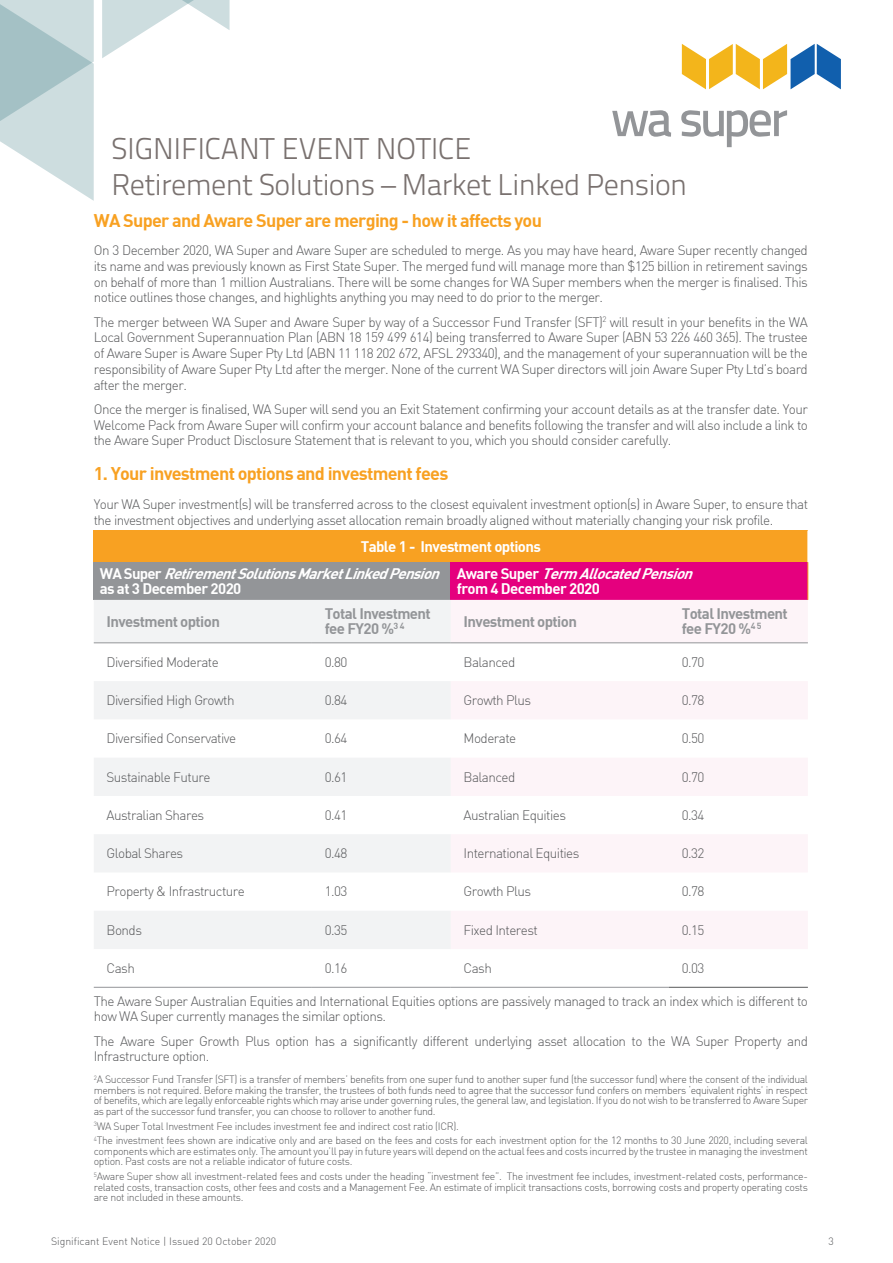
<style>
.page{position:relative;width:893px;height:1263px;background:#fff}
.page>*{position:absolute;margin:0;border:0;box-sizing:border-box;transform-origin:0 0}
.t1{font:300 30px "Titillium Text 22 L";letter-spacing:-.02em;color:#79716f}
.t2{font:300 30px "Titillium Text 22 L";color:#79716f}
.Yellow_heading{font:700 18px "DI Nbek";letter-spacing:-.04em;color:#f8a122}
.t3{font:700 15px/15px "DI Nbek";letter-spacing:-.04em;color:#939598}
.t4{font:700 15px/15px "DI Nbek";letter-spacing:-.04em;color:#fff}
.t5{font:italic 700 15px/15px "DI Nbek";color:#fff}
.Yellow_heading-2{font:300 13.5px/15.8px "DI Nbek";letter-spacing:-.04em;color:#57585a;text-align:justify}
.t6{font:300 10.5px/10.5px "DI Nbek";letter-spacing:-.03em;color:#57585a;text-align:justify}
.t7{font:300 10.5px "DI Nbek";color:#57585a}
.s1{font-style:normal}
.s2{font-style:italic}
</style>
<div class="page">
<div style="left:94px;top:531px;width:714px;height:31px;background:#f8a122"></div>
<div style="left:94px;top:562px;width:357px;height:38px;background:#939598"></div>
<div style="left:451px;top:562px;width:357px;height:38px;background:#e5007e"></div>
<svg style="left:94px;top:600px;width:357px;height:349px;fill:#f2f3f4"></svg>
<svg style="left:451px;top:600px;width:357px;height:349px;fill:#fdf4f8"></svg>
<hr style="left:808px;top:562px;width:1px;height:38px;background:#f8a122">
<hr style="left:94px;top:987px;width:218px;height:1px;background:#939598">
<hr style="left:312px;top:987px;width:139px;height:1px;background:#939598">
<hr style="left:451px;top:987px;width:218px;height:1px;background:#939598">
<hr style="left:669px;top:987px;width:139px;height:1px;background:#57585a">
<hr style="left:94px;top:643px;width:218px;height:1px;background:#939598">
<hr style="left:312px;top:643px;width:139px;height:1px;background:#939598">
<hr style="left:451px;top:643px;width:218px;height:1px;background:#939598">
<hr style="left:669px;top:643px;width:139px;height:1px;background:#939598">
<svg style="left:0;top:0;width:94px;height:201px;background:#c8dadc"></svg>
<svg style="left:102px;top:0;width:128px;height:58px"></svg>
<svg style="left:612px;top:110px;width:59px;height:27px"></svg>
<svg style="left:681px;top:110px;width:106px;height:37px"></svg>
<svg style="left:682px;top:44px;width:159px;height:45px"></svg>
<p class="t2" style="left:112px;top:126px;width:361px">SIGNIFICANT EVENT NOTICE</p>
<p class="t1" style="left:112px;top:162px;width:577px">Retirement Solutions – Market Linked Pension</p>
<p class="Yellow_heading" style="left:94px;top:208px;width:450px">WA Super and Aware Super are merging - how it affects you</p>
<p class="Yellow_heading-2" style="left:94px;top:242px;width:716px">On 3 December 2020, WA Super and Aware Super are scheduled to merge. As you may have heard, Aware Super recently changed its name and was previously known as First State Super. The merged fund will manage more than $125 billion in retirement savings on behalf of more than 1 million Australians. There will be some changes for WA Super members when the merger is finalised. This notice outlines those changes, and highlights anything you may need to do prior to the merger.</p>
<p class="Yellow_heading-2" style="left:94px;top:314px;width:716px">The merger between WA Super and Aware Super by way of a Successor Fund Transfer (SFT)<sup>2</sup> will result in your benefits in the WA Local Government Superannuation Plan (ABN 18 159 499 614) being transferred to Aware Super (ABN 53 226 460 365). The trustee of Aware Super is Aware Super Pty Ltd (ABN 11 118 202 672, AFSL 293340), and the management of your superannuation will be the responsibility of Aware Super Pty Ltd after the merger. None of the current WA Super directors will join Aware Super Pty Ltd’s board after the merger.</p>
<p class="Yellow_heading-2" style="left:94px;top:401px;width:716px">Once the merger is finalised, WA Super will send you an Exit Statement confirming your account details as at the transfer date. Your Welcome Pack from Aware Super will confirm your account balance and benefits following the transfer and will also include a link to the Aware Super Product Disclosure Statement that is relevant to you, which you should consider carefully.</p>
<p class="Yellow_heading" style="left:94px;top:462px;width:356px">1. Your investment options and investment fees</p>
<p class="Yellow_heading-2" style="left:94px;top:496px;width:716px">Your WA Super investment(s) will be transferred across to the closest equivalent investment option(s) in Aware Super, to ensure that the investment objectives and underlying asset allocation remain broadly aligned without materially changing your risk profile.</p>
<p class="t4" style="left:361px;top:538px;width:182px">Table 1 - Investment options</p>
<p class="t5" style="left:100px;top:565px;width:347px"><span class="s1">W A S u p e r</span> RetirementSolutionsMarketLinkedPension <span class="s1">as at 3 December 2020</span></p>
<p class="t4" style="left:457px;top:565px;width:243px">A w a r e S u p e r <span class="s2">TermAllocatedPension </span>from 4 December 2020</p>
<p class="t3" style="left:107px;top:613px;width:115px">Investment option</p>
<p class="t3" style="left:325px;top:606px;width:108px">Total Investment fee FY20 %<sup>3</sup> <sup>4</sup></p>
<p class="t3" style="left:464px;top:613px;width:115px">Investment option</p>
<p class="t3" style="left:682px;top:606px;width:108px">Total Investment fee FY20 %<sup>4</sup> <sup>5</sup></p>
<p class="Yellow_heading-2" style="left:107px;top:654px;width:114px">Diversified Moderate</p>
<p class="Yellow_heading-2" style="left:325px;top:654px;width:24px">0.80</p>
<p class="Yellow_heading-2" style="left:464px;top:654px;width:53px">Balanced</p>
<p class="Yellow_heading-2" style="left:682px;top:654px;width:24px">0.70</p>
<p class="Yellow_heading-2" style="left:107px;top:692px;width:130px">Diversified High Growth</p>
<p class="Yellow_heading-2" style="left:325px;top:692px;width:24px">0.84</p>
<p class="Yellow_heading-2" style="left:464px;top:692px;width:69px">Growth Plus</p>
<p class="Yellow_heading-2" style="left:682px;top:692px;width:24px">0.78</p>
<p class="Yellow_heading-2" style="left:107px;top:730px;width:131px">Diversified Conservative</p>
<p class="Yellow_heading-2" style="left:325px;top:730px;width:24px">0.64</p>
<p class="Yellow_heading-2" style="left:464px;top:730px;width:54px">Moderate</p>
<p class="Yellow_heading-2" style="left:682px;top:730px;width:24px">0.50</p>
<p class="Yellow_heading-2" style="left:107px;top:769px;width:105px">Sustainable Future</p>
<p class="Yellow_heading-2" style="left:325px;top:769px;width:24px">0.61</p>
<p class="Yellow_heading-2" style="left:464px;top:769px;width:53px">Balanced</p>
<p class="Yellow_heading-2" style="left:682px;top:769px;width:24px">0.70</p>
<p class="Yellow_heading-2" style="left:107px;top:807px;width:99px">Australian Shares</p>
<p class="Yellow_heading-2" style="left:325px;top:807px;width:24px">0.41</p>
<p class="Yellow_heading-2" style="left:464px;top:807px;width:104px">Australian Equities</p>
<p class="Yellow_heading-2" style="left:682px;top:807px;width:24px">0.34</p>
<p class="Yellow_heading-2" style="left:107px;top:845px;width:78px">Global Shares</p>
<p class="Yellow_heading-2" style="left:325px;top:845px;width:24px">0.48</p>
<p class="Yellow_heading-2" style="left:464px;top:845px;width:117px">International Equities</p>
<p class="Yellow_heading-2" style="left:682px;top:845px;width:24px">0.32</p>
<p class="Yellow_heading-2" style="left:107px;top:883px;width:140px">Property &amp; Infrastructure</p>
<p class="Yellow_heading-2" style="left:325px;top:883px;width:24px">1.03</p>
<p class="Yellow_heading-2" style="left:464px;top:883px;width:69px">Growth Plus</p>
<p class="Yellow_heading-2" style="left:682px;top:883px;width:24px">0.78</p>
<p class="Yellow_heading-2" style="left:107px;top:922px;width:37px">Bonds</p>
<p class="Yellow_heading-2" style="left:325px;top:922px;width:24px">0.35</p>
<p class="Yellow_heading-2" style="left:464px;top:922px;width:76px">Fixed Interest</p>
<p class="Yellow_heading-2" style="left:682px;top:922px;width:24px">0.15</p>
<p class="Yellow_heading-2" style="left:107px;top:960px;width:30px">Cash</p>
<p class="Yellow_heading-2" style="left:325px;top:960px;width:24px">0.16</p>
<p class="Yellow_heading-2" style="left:464px;top:960px;width:30px">Cash</p>
<p class="Yellow_heading-2" style="left:682px;top:960px;width:24px">0.03</p>
<p class="Yellow_heading-2" style="left:94px;top:993px;width:716px">The Aware Super Australian Equities and International Equities options are passively managed to track an index which is different to how WA Super currently manages the similar options.</p>
<p class="Yellow_heading-2" style="left:94px;top:1033px;width:716px">The Aware Super Growth Plus option has a significantly different underlying asset allocation to the WA Super Property and<br>Infrastructure option.</p>
<p class="t6" style="left:94px;top:1074px;width:716px"><sup>2</sup>A Successor Fund Transfer (SFT) is a transfer of members’ benefits from one super fund to another super fund (the successor fund) where the consent of the individual members is not required. Before making the transfer, the trustees of both funds need to agree that the successor fund confers on members ‘equivalent rights’ in respect of benefits, which are legally enforceable rights which may arise under governing rules, the general law, and legislation. If you do not wish to be transferred to Aware Super as part of the successor fund transfer, you can choose to rollover to another fund.</p>
<p class="t6" style="left:94px;top:1120px;width:367px"><sup>3</sup>WA Super Total Investment Fee includes investment fee and indirect cost ratio (ICR).</p>
<p class="t6" style="left:94px;top:1135px;width:716px"><sup>4</sup>The investment fees shown are indicative only and are based on the fees and costs for each investment option for the 12 months to 30 June 2020, including several components which are estimates only. The amount you’ll pay in future years will depend on the actual fees and costs incurred by the trustee in managing the investment option. Past costs are not a reliable indicator of future costs.</p>
<p class="t6" style="left:94px;top:1171px;width:716px"><sup>5</sup>Aware Super show all investment-related fees and costs under the heading “investment fee”. The investment fee includes, investment-related costs, performance&shy;related costs, transaction costs, other fees and costs and a Management Fee. An estimate of implicit transactions costs, borrowing costs and property operating costs are not included in these amounts.</p>
<p class="t7" style="left:51px;top:1235px;width:227px">Significant Event Notice | Issued 20 October 2020</p>
<p class="t6" style="left:828px;top:1236px;width:7px">3</p>
</div>
